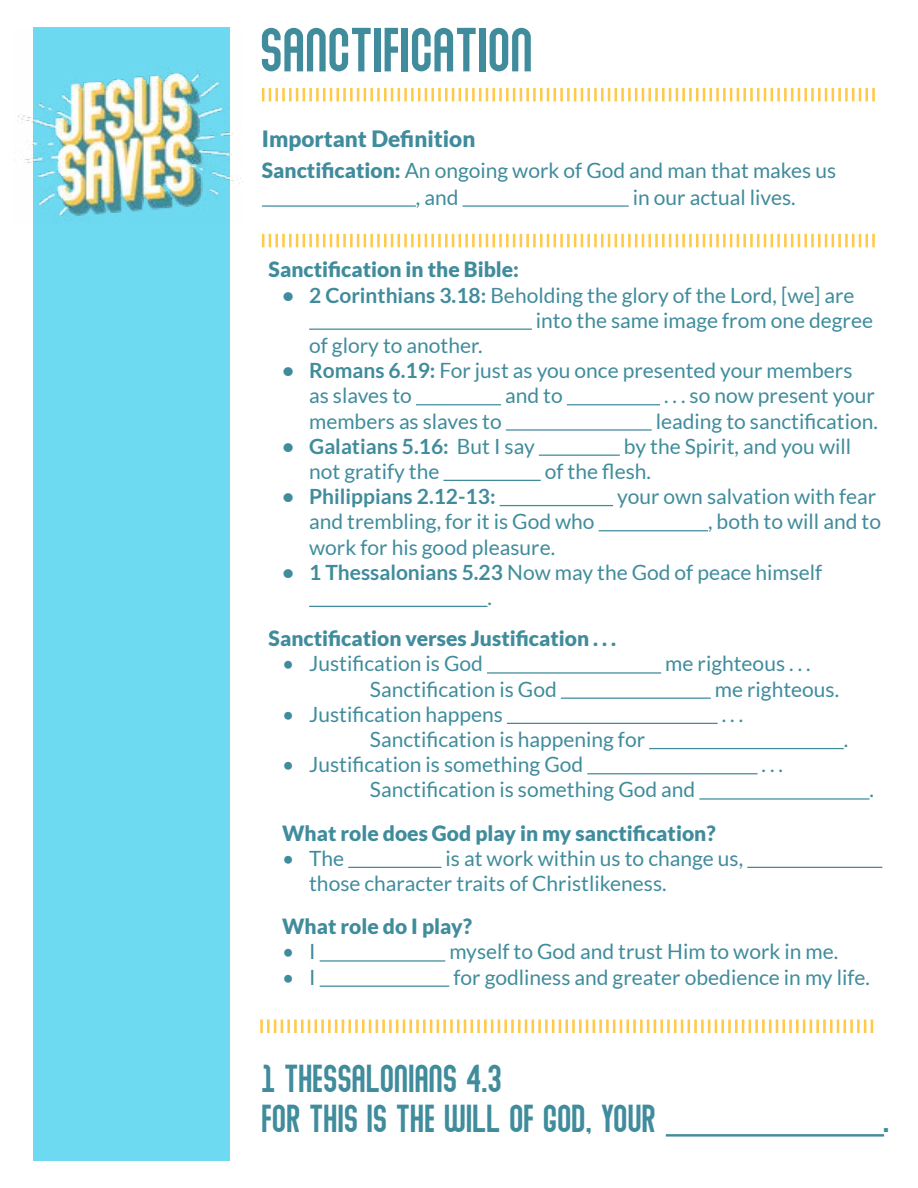
<style>
.page{position:relative;width:918px;height:1188px;background:#fff}
.page>*{position:absolute;margin:0;border:0;box-sizing:border-box;transform-origin:0 0}
.t1{font:52.5px "Abraham";color:#408c9c}
.t2{font:33px/39.6px "Abraham";color:#408c9c}
.t3{font:900 22.5px "Lato";color:#408c9c}
.t4{font:21px/25.2px "Lato";color:#408c9c}
.t5{font:900 21px "Lato";color:#408c9c}
.t6{font:700 21px "Lato";color:#408c9c}
.s1{font-weight:900}
.s2{font-weight:700}
.s3{font-weight:400}
</style>
<div class="page">
<div style="left:33px;top:27px;width:197px;height:1134px;background:#6edaf1"></div>
<img style="left:18px;top:68px;width:223px;height:153px">
<svg style="left:262px;top:88px;width:613px;height:13px"></svg>
<hr style="left:309px;top:329px;width:223px;height:1px;background:#408c9c">
<hr style="left:416px;top:404px;width:85px;height:1px;background:#408c9c">
<hr style="left:567px;top:404px;width:93px;height:1px;background:#408c9c">
<hr style="left:506px;top:429px;width:146px;height:2px;background:#408c9c">
<hr style="left:539px;top:455px;width:81px;height:1px;background:#408c9c">
<hr style="left:443px;top:480px;width:98px;height:1px;background:#408c9c">
<hr style="left:500px;top:505px;width:113px;height:1px;background:#408c9c">
<hr style="left:599px;top:530px;width:109px;height:1px;background:#408c9c">
<hr style="left:309px;top:606px;width:178px;height:1px;background:#408c9c">
<hr style="left:487px;top:672px;width:174px;height:2px;background:#408c9c">
<hr style="left:561px;top:698px;width:150px;height:1px;background:#408c9c">
<hr style="left:507px;top:723px;width:211px;height:1px;background:#408c9c">
<hr style="left:649px;top:748px;width:195px;height:1px;background:#408c9c">
<hr style="left:587px;top:773px;width:171px;height:1px;background:#408c9c">
<hr style="left:699px;top:798px;width:171px;height:2px;background:#408c9c">
<hr style="left:348px;top:867px;width:93px;height:1px;background:#408c9c">
<hr style="left:747px;top:867px;width:135px;height:1px;background:#408c9c">
<hr style="left:320px;top:960px;width:125px;height:2px;background:#408c9c">
<hr style="left:320px;top:986px;width:129px;height:1px;background:#408c9c">
<svg style="left:262px;top:234px;width:613px;height:13px"></svg>
<hr style="left:262px;top:205px;width:154px;height:2px;background:#408c9c">
<hr style="left:463px;top:205px;width:166px;height:2px;background:#408c9c">
<hr style="left:666px;top:1134px;width:218px;height:3px;background:#408c9c">
<svg style="left:260px;top:1020px;width:613px;height:13px"></svg>
<h1 class="t1" style="left:262px;top:12px;width:274px">SANCTIFICATION</h1>
<p class="t3" style="left:262px;top:126px;width:215px">Important Definition</p>
<p class="t4" style="left:416px;top:156px;width:422px;line-height:27px;text-indent:-154px"><span class="s1">Sanctification:</span> An ongoing work of God and man that makes us , and</p>
<p class="t4" style="left:633px;top:184px;width:164px">in our actual lives.</p>
<p class="t5" style="left:269px;top:257px;width:252px">Sanctification in the Bible:</p>
<p class="t4" style="left:282px;top:282px;width:574px"><span class="s2">• 2 Corinthians 3.18:</span> Beholding the glory of the Lord, [we] are</p>
<p class="t4" style="left:536px;top:307px;width:339px">into the same image from one degree</p>
<p class="t4" style="left:309px;top:333px;width:175px">of glory to another.</p>
<p class="t4" style="left:309px;top:358px;width:545px;text-indent:-27px"><span class="s2">• Romans 6.19:</span> For just as you once presented your members as slaves to</p>
<p class="t4" style="left:505px;top:383px;width:59px">and to</p>
<p class="t4" style="left:664px;top:383px;width:212px">. . . so now present your</p>
<p class="t4" style="left:309px;top:408px;width:194px">members as slaves to</p>
<p class="t4" style="left:656px;top:408px;width:224px">leading to sanctification.</p>
<p class="t6" style="left:282px;top:434px;width:254px">• Galatians 5.16: <span class="s3">But I say</span></p>
<p class="t4" style="left:624px;top:433px;width:229px">by the Spirit, and you will</p>
<p class="t4" style="left:309px;top:459px;width:132px">not gratify the</p>
<p class="t4" style="left:545px;top:459px;width:108px">of the flesh.</p>
<p class="t6" style="left:282px;top:484px;width:215px">• Philippians 2.12-13:</p>
<p class="t4" style="left:617px;top:484px;width:261px">your own salvation with fear</p>
<p class="t4" style="left:309px;top:509px;width:287px">and trembling, for it is God who</p>
<p class="t4" style="left:708px;top:509px;width:174px">, both to will and to</p>
<p class="t4" style="left:309px;top:534px;width:247px">work for his good pleasure.</p>
<p class="t4" style="left:487px;top:559px;width:336px;text-indent:-205px"><span class="s2">• 1 Thessalonians 5.23</span> Now may the God of peace himself .</p>
<p class="t5" style="left:269px;top:626px;width:349px">Sanctification verses Justification . . .</p>
<p class="t4" style="left:282px;top:651px;width:202px">• Justification is God</p>
<p class="t4" style="left:665px;top:651px;width:147px">me righteous . . .</p>
<p class="t4" style="left:370px;top:676px;width:188px">Sanctification is God</p>
<p class="t4" style="left:715px;top:676px;width:126px">me righteous.</p>
<p class="t4" style="left:282px;top:702px;width:222px">• Justification happens</p>
<p class="t4" style="left:722px;top:702px;width:23px">. . .</p>
<p class="t4" style="left:370px;top:727px;width:277px">Sanctification is happening for</p>
<p class="t4" style="left:282px;top:752px;width:303px">• Justification is something God</p>
<p class="t4" style="left:370px;top:777px;width:327px">Sanctification is something God and</p>
<p class="t4" style="left:762px;top:752px;width:23px">. . .</p>
<p class="t4" style="left:844px;top:727px;width:6px">.</p>
<p class="t4" style="left:870px;top:777px;width:6px">.</p>
<p class="t5" style="left:282px;top:821px;width:435px">What role does God play in my sanctification?</p>
<p class="t4" style="left:282px;top:846px;width:64px">• The</p>
<p class="t4" style="left:309px;top:846px;width:436px;text-indent:136px">is at work within us to change us, those character traits of Christlikeness.</p>
<p class="t5" style="left:282px;top:914px;width:191px">What role do I play?</p>
<p class="t4" style="left:282px;top:939px;width:35px">• I</p>
<p class="t4" style="left:449px;top:939px;width:391px">myself to God and trust Him to work in me.</p>
<p class="t4" style="left:282px;top:964px;width:35px">• I</p>
<p class="t4" style="left:453px;top:964px;width:418px">for godliness and greater obedience in my life.</p>
<h2 class="t2" style="left:262px;top:1057px;width:396px">1 THESSALONIANS 4.3<br>FOR THIS IS THE WILL OF GOD, YOUR</h2>
<h2 class="t2" style="left:884px;top:1097px;width:8px">.</h2>
</div>
